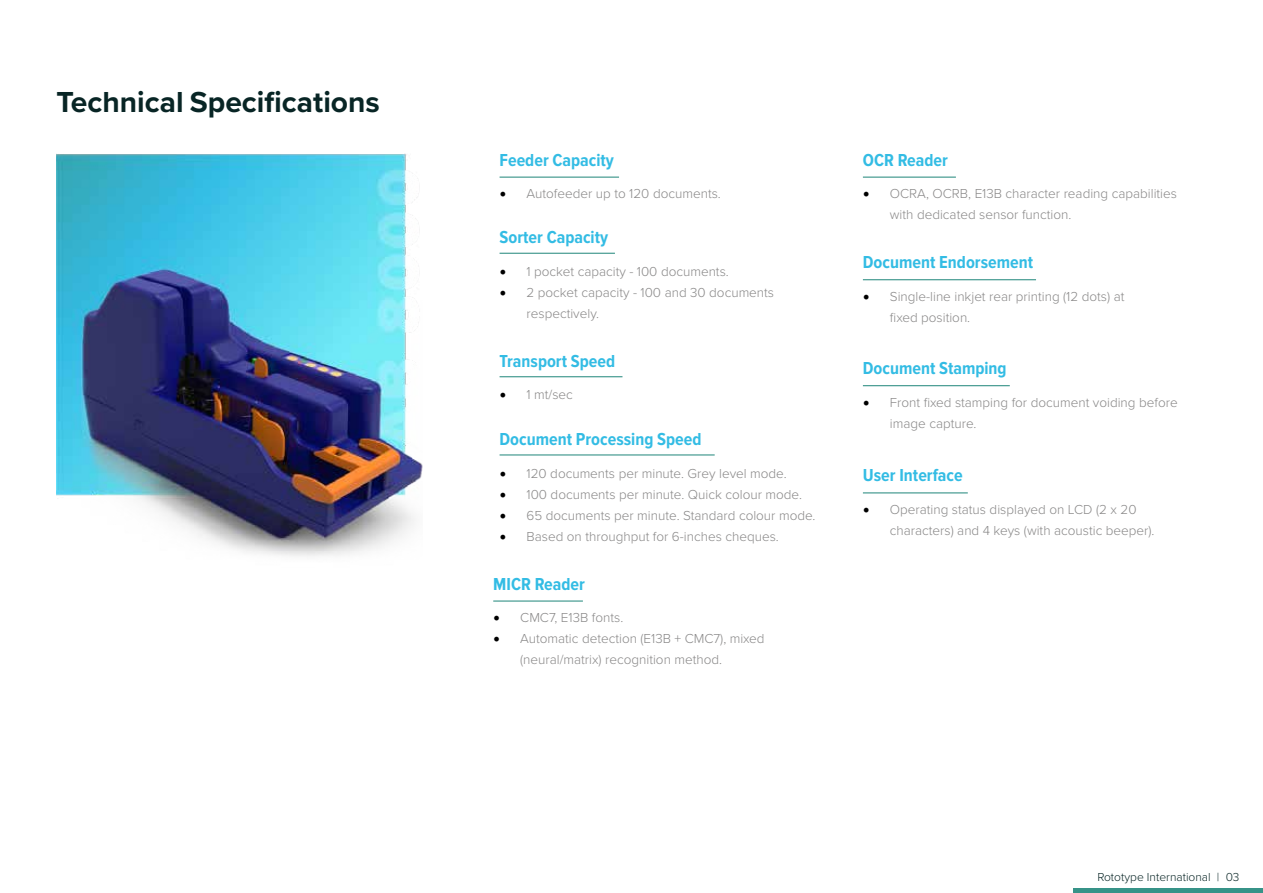
<style>
.page{position:relative;width:1263px;height:893px;background:#fff}
.page>*{position:absolute;margin:0;border:0;box-sizing:border-box;transform-origin:0 0}
.t1{font:700 30px "Proxima Nova";color:#082525}
.t2{font:700 18px "Proxima Nova Cond";color:#33bce4}
.t3{font:300 13.5px/21px "Proxima Nova";color:#888787}
.t4{font:300 12px "Proxima Nova";color:#082525}
.s1{font-family:"Minion Pro";font-weight:400;font-size:18px;color:#000}
</style>
<div class="page">
<hr style="left:500px;top:177px;width:119px;height:1px;background:#379388">
<hr style="left:500px;top:253px;width:115px;height:1px;background:#379388">
<hr style="left:500px;top:376px;width:122px;height:1px;background:#379388">
<hr style="left:500px;top:454px;width:215px;height:1px;background:#379388">
<img style="left:56px;top:154px;width:366px;height:403px">
<div style="left:1074px;top:888px;width:189px;height:5px;background:#379388"></div>
<hr style="left:493px;top:600px;width:90px;height:2px;background:#379388">
<hr style="left:863px;top:177px;width:93px;height:1px;background:#379388">
<hr style="left:863px;top:279px;width:173px;height:1px;background:#379388">
<hr style="left:863px;top:385px;width:147px;height:1px;background:#379388">
<hr style="left:863px;top:492px;width:105px;height:1px;background:#379388">
<h1 class="t1" style="left:56px;top:79px;width:325px">Technical Specifications</h1>
<h2 class="t2" style="left:500px;top:150px;width:116px">Feeder Capacity</h2>
<p class="t3" style="left:500px;top:182px;width:223px"><span class="s1">•</span> Autofeeder up to 120 documents.</p>
<h2 class="t2" style="left:500px;top:227px;width:110px">Sorter Capacity</h2>
<p class="t3" style="left:500px;top:260px;width:231px"><span class="s1">•</span> 1 pocket capacity - 100 documents.</p>
<p class="t3" style="left:526px;top:281px;width:249px;text-indent:-27px"><span class="s1">•</span> 2 pocket capacity - 100 and 30 documents respectively.</p>
<h2 class="t2" style="left:500px;top:351px;width:117px">Transport Speed</h2>
<p class="t3" style="left:500px;top:384px;width:75px"><span class="s1">•</span> 1 mt/sec</p>
<h2 class="t2" style="left:500px;top:429px;width:203px">Document Processing Speed</h2>
<p class="t3" style="left:500px;top:462px;width:289px"><span class="s1">•</span> 120 documents per minute. Grey level mode.</p>
<p class="t3" style="left:500px;top:483px;width:304px"><span class="s1">•</span> 100 documents per minute. Quick colour mode.</p>
<p class="t3" style="left:500px;top:504px;width:318px"><span class="s1">•</span> 65 documents per minute. Standard colour mode.</p>
<p class="t3" style="left:500px;top:525px;width:281px"><span class="s1">•</span> Based on throughput for 6-inches cheques.</p>
<h2 class="t2" style="left:493px;top:574px;width:93px">MICR Reader</h2>
<p class="t3" style="left:493px;top:606px;width:132px"><span class="s1">•</span> CMC7, E13B fonts.</p>
<p class="t3" style="left:520px;top:627px;width:246px;text-indent:-27px"><span class="s1">•</span> Automatic detection (E13B + CMC7), mixed (neural/matrix) recognition method.</p>
<h2 class="t2" style="left:863px;top:150px;width:87px">OCR Reader</h2>
<p class="t3" style="left:890px;top:182px;width:289px;text-indent:-27px"><span class="s1">•</span> OCRA, OCRB, E13B character reading capabilities with dedicated sensor function.</p>
<h2 class="t2" style="left:863px;top:252px;width:172px">Document Endorsement</h2>
<p class="t3" style="left:890px;top:285px;width:236px;text-indent:-27px"><span class="s1">•</span> Single-line inkjet rear printing (12 dots) at fixed position.</p>
<h2 class="t2" style="left:863px;top:358px;width:145px">Document Stamping</h2>
<p class="t3" style="left:890px;top:391px;width:289px;text-indent:-27px"><span class="s1">•</span> Front fixed stamping for document voiding before image capture.</p>
<h2 class="t2" style="left:863px;top:465px;width:101px">User Interface</h2>
<p class="t3" style="left:890px;top:498px;width:266px;text-indent:-27px"><span class="s1">•</span> Operating status displayed on LCD (2 x 20 characters) and 4 keys (with acoustic beeper).</p>
<p class="t4" style="left:1097px;top:868px;width:144px">Rototype International | 03</p>
</div>
